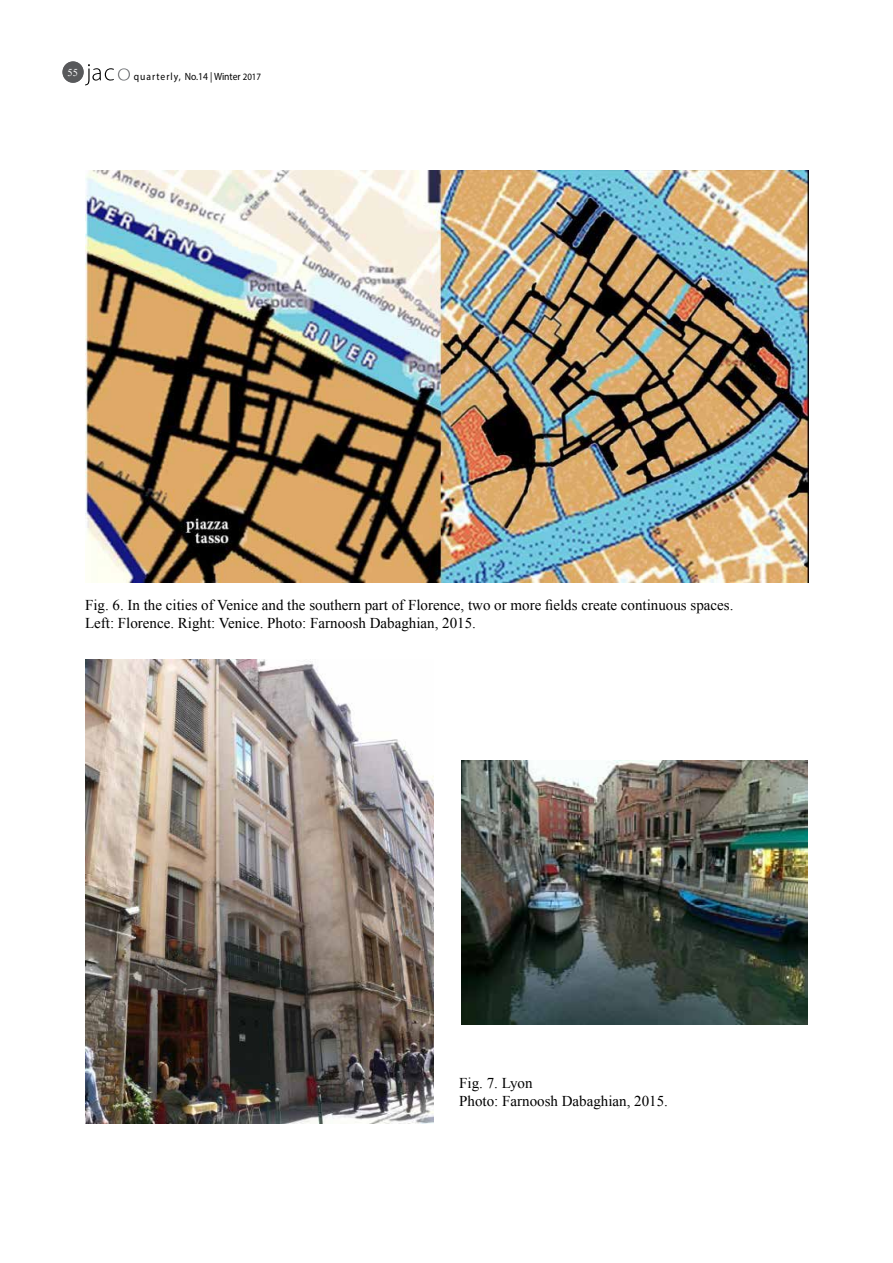
<style>
.page{position:relative;width:893px;height:1263px;background:#fff}
.page>*{position:absolute;margin:0;border:0;box-sizing:border-box;transform-origin:0 0}
.t1{font:15px/18px "Times New Roman";color:#000}
.t2{font:10.5px "Myriad Pro";letter-spacing:.095em;color:#000;scale:.92 1}
.t3{font:10.5px "Times New Roman";color:#fff}
.s1{font-size:9.75px}
</style>
<div class="page">
<svg style="left:85px;top:64px;width:45px;height:21px"></svg>
<div style="left:63px;top:61px;width:21px;height:22px;background:#58595b;border-radius:50%"></div>
<img style="left:85px;top:170px;width:723px;height:412px">
<img style="left:461px;top:761px;width:346px;height:264px">
<img style="left:85px;top:659px;width:349px;height:464px">
<p class="t3" style="left:68px;top:65px;width:12px">5 51</p>
<p class="t2" style="left:134px;top:70px;width:140px">quarterly, No.14 | Winter <span class="s1">2017</span></p>
<p class="t1" style="left:85px;top:596px;width:650px">Fig. 6. In the cities of Venice and the southern part of Florence, two or more fields create continuous spaces.<br>Left: Florence. Right: Venice. Photo: Farnoosh Dabaghian, 2015.</p>
<p class="t1" style="left:459px;top:1074px;width:210px">Fig. 7. Lyon<br>Photo: Farnoosh Dabaghian, 2015.</p>
</div>
